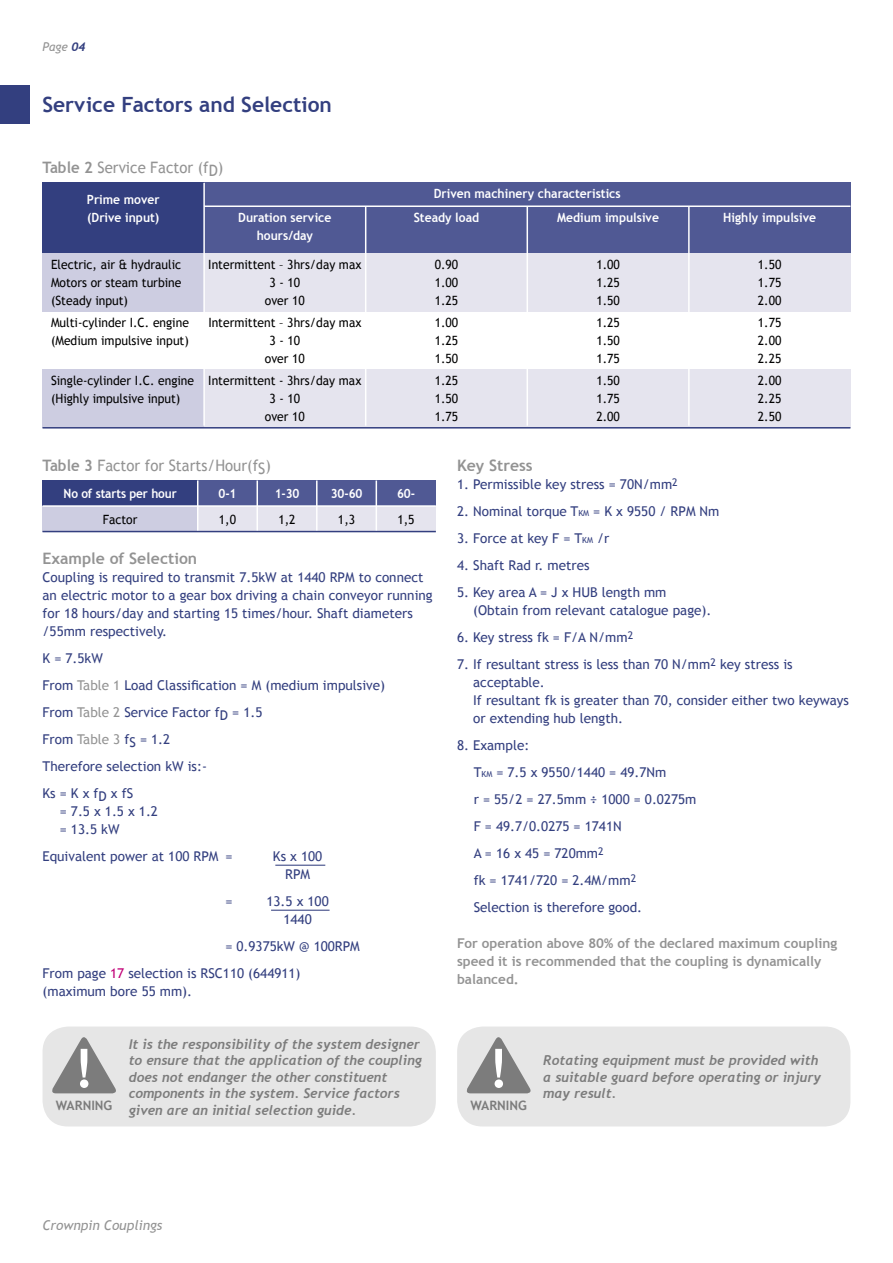
<style>
.page{position:relative;width:893px;height:1263px;background:#fff}
.page>*{position:absolute;margin:0;border:0;box-sizing:border-box;transform-origin:0 0}
.t1{font:700 53.1px "Trebuchet MS";color:#fff}
.t2{font:700 21px "Trebuchet MS";color:#333f7f}
.t3{font:15.75px "Trebuchet MS";color:#939393;scale:.95 1}
.t4{font:700 15.75px "Trebuchet MS";color:#939393}
.t5{font:13.5px/27px "Trebuchet MS";color:#333f7f}
.t6{font:italic 700 13.5px/16.5px "Trebuchet";color:#7c7c7c}
.t7{font:700 13.5px/18px "Trebuchet MS";color:#939393}
.t8{font:italic 13.5px "Trebuchet MS";color:#939393}
.t9{font:700 13.05px "Trebuchet MS";color:#7c7c7c}
.t10{font:12.75px "Trebuchet MS";color:#000;scale:.95 1}
.t11{font:700 12.75px "Trebuchet MS";color:#fff;scale:.95 1}
.t12{font:700 12.75px "Trebuchet MS";color:#fff;scale:.93 1}
.t13{font:italic 12px "Trebuchet MS";color:#939393}
.s1{font-family:"Trebuchet";font-weight:700;color:#333f7f}
.s2{font-weight:700}
.s3{color:#939393}
.s4{color:#c10077}
.s5{font-size:8.4px}
</style>
<div class="page">
<div style="left:0;top:85px;width:30px;height:38px;background:#333f7f"></div>
<hr style="left:275px;top:865px;width:50px;height:1px;background:#333f7f">
<hr style="left:271px;top:910px;width:59px;height:1px;background:#333f7f">
<div style="left:43px;top:253px;width:161px;height:58px;background:#cdcde1"></div>
<div style="left:43px;top:183px;width:161px;height:70px;background:#333f7f"></div>
<div style="left:43px;top:369px;width:161px;height:59px;background:#cdcde1"></div>
<div style="left:204px;top:253px;width:646px;height:58px;background:#e5e4ee"></div>
<div style="left:204px;top:183px;width:646px;height:70px;background:#505994"></div>
<div style="left:204px;top:369px;width:646px;height:59px;background:#e5e4ee"></div>
<hr style="left:203px;top:183px;width:2px;height:243px;background:#fff">
<hr style="left:204px;top:205px;width:646px;height:2px;background:#fff">
<hr style="left:365px;top:206px;width:1px;height:220px;background:#fff">
<hr style="left:526px;top:206px;width:2px;height:220px;background:#fff">
<hr style="left:688px;top:206px;width:2px;height:220px;background:#fff">
<hr style="left:43px;top:427px;width:807px;height:1px;background:#333f7f">
<div style="left:43px;top:506px;width:155px;height:25px;background:#cdcde1"></div>
<div style="left:198px;top:506px;width:238px;height:25px;background:#e5e4ee"></div>
<div style="left:43px;top:480px;width:155px;height:26px;background:#333f7f"></div>
<div style="left:198px;top:480px;width:238px;height:26px;background:#505994"></div>
<hr style="left:197px;top:480px;width:1px;height:51px;background:#fff">
<hr style="left:43px;top:505px;width:393px;height:2px;background:#fff">
<hr style="left:256px;top:480px;width:2px;height:51px;background:#fff">
<hr style="left:316px;top:480px;width:2px;height:51px;background:#fff">
<hr style="left:376px;top:480px;width:1px;height:51px;background:#fff">
<hr style="left:43px;top:531px;width:393px;height:1px;background:#333f7f">
<svg style="left:43px;top:1026px;width:393px;height:100px;background:#e1e1e1"></svg>
<svg style="left:457px;top:1026px;width:393px;height:100px;background:#e1e1e1"></svg>
<p class="t13" style="left:43px;top:40px;width:44px">Page <span class="s1">04</span></p>
<h2 class="t2" style="left:43px;top:92px;width:291px">Service Factors and Selection</h2>
<p class="t3" style="left:43px;top:158px;width:192px"><span class="s2">Table 2</span> Service Factor (fD)</p>
<p class="t11" style="left:87px;top:192px;width:78px">Prime mover</p>
<p class="t11" style="left:434px;top:186px;width:198px">Driven machinery characteristics</p>
<p class="t11" style="left:87px;top:210px;width:78px">(Drive input)</p>
<p class="t11" style="left:238px;top:210px;width:100px">Duration service</p>
<p class="t11" style="left:414px;top:210px;width:70px">Steady load</p>
<p class="t11" style="left:557px;top:210px;width:109px">Medium impulsive</p>
<p class="t11" style="left:723px;top:210px;width:99px">Highly impulsive</p>
<p class="t11" style="left:257px;top:228px;width:61px">hours/day</p>
<p class="t10" style="left:51px;top:257px;width:138px">Electric, air &amp; hydraulic</p>
<p class="t10" style="left:208px;top:257px;width:163px">Intermittent – 3hrs/day max</p>
<p class="t10" style="left:435px;top:257px;width:26px">0.90</p>
<p class="t10" style="left:596px;top:257px;width:26px">1.00</p>
<p class="t10" style="left:758px;top:257px;width:26px">1.50</p>
<p class="t10" style="left:51px;top:275px;width:139px">Motors or steam turbine</p>
<p class="t10" style="left:269px;top:275px;width:34px">3 - 10</p>
<p class="t10" style="left:435px;top:275px;width:26px">1.00</p>
<p class="t10" style="left:596px;top:275px;width:26px">1.25</p>
<p class="t10" style="left:758px;top:275px;width:26px">1.75</p>
<p class="t10" style="left:51px;top:293px;width:83px">(Steady input)</p>
<p class="t10" style="left:265px;top:293px;width:44px">over 10</p>
<p class="t10" style="left:435px;top:293px;width:26px">1.25</p>
<p class="t10" style="left:596px;top:293px;width:26px">1.50</p>
<p class="t10" style="left:758px;top:293px;width:26px">2.00</p>
<p class="t10" style="left:51px;top:315px;width:147px">Multi-cylinder I.C. engine</p>
<p class="t10" style="left:208px;top:315px;width:163px">Intermittent – 3hrs/day max</p>
<p class="t10" style="left:435px;top:315px;width:26px">1.00</p>
<p class="t10" style="left:596px;top:315px;width:26px">1.25</p>
<p class="t10" style="left:758px;top:315px;width:26px">1.75</p>
<p class="t10" style="left:51px;top:333px;width:147px">(Medium impulsive input)</p>
<p class="t10" style="left:269px;top:333px;width:34px">3 - 10</p>
<p class="t10" style="left:435px;top:333px;width:26px">1.25</p>
<p class="t10" style="left:596px;top:333px;width:26px">1.50</p>
<p class="t10" style="left:758px;top:333px;width:26px">2.00</p>
<p class="t10" style="left:265px;top:351px;width:44px">over 10</p>
<p class="t10" style="left:435px;top:351px;width:26px">1.50</p>
<p class="t10" style="left:596px;top:351px;width:26px">1.75</p>
<p class="t10" style="left:758px;top:351px;width:26px">2.25</p>
<p class="t10" style="left:51px;top:373px;width:328px">Single-cylinder I.C. engine Intermittent - 3hrs/day max</p>
<p class="t10" style="left:435px;top:373px;width:26px">1.25</p>
<p class="t10" style="left:596px;top:373px;width:26px">1.50</p>
<p class="t10" style="left:758px;top:373px;width:26px">2.00</p>
<p class="t10" style="left:51px;top:391px;width:138px">(Highly impulsive input)</p>
<p class="t10" style="left:269px;top:391px;width:34px">3 - 10</p>
<p class="t10" style="left:435px;top:391px;width:26px">1.50</p>
<p class="t10" style="left:596px;top:391px;width:26px">1.75</p>
<p class="t10" style="left:758px;top:391px;width:26px">2.25</p>
<p class="t10" style="left:265px;top:409px;width:44px">over 10</p>
<p class="t10" style="left:435px;top:409px;width:26px">1.75</p>
<p class="t10" style="left:596px;top:409px;width:26px">2.00</p>
<p class="t10" style="left:758px;top:409px;width:26px">2.50</p>
<p class="t3" style="left:43px;top:456px;width:242px"><span class="s2">Table 3</span> Factor for Starts/Hour(fS)</p>
<p class="t12" style="left:64px;top:486px;width:123px">No of starts per hour</p>
<p class="t12" style="left:219px;top:486px;width:21px">0-1</p>
<p class="t12" style="left:275px;top:486px;width:28px">1-30</p>
<p class="t12" style="left:331px;top:486px;width:36px">30-60</p>
<p class="t12" style="left:397px;top:486px;width:21px">60-</p>
<p class="t10" style="left:103px;top:512px;width:38px">Factor</p>
<p class="t10" style="left:219px;top:512px;width:20px">1,0</p>
<p class="t10" style="left:278px;top:512px;width:20px">1,2</p>
<p class="t10" style="left:338px;top:512px;width:20px">1,3</p>
<p class="t10" style="left:397px;top:512px;width:20px">1,5</p>
<p class="t4" style="left:43px;top:550px;width:156px">Example of Selection</p>
<p class="t5" style="left:43px;top:569px;width:392px;line-height:18px">Coupling is required to transmit 7.5kW at 1440 RPM to connect an electric motor to a gear box driving a chain conveyor running for 18 hours/day and starting 15 times/hour. Shaft diameters /55mm respectively.</p>
<p class="t5" style="left:43px;top:645px;width:344px">K = 7.5kW<br>From <span class="s3">Table 1</span> Load Classification = M (medium impulsive)<br>From <span class="s3">Table 2</span> Service Factor fD = 1.5<br>From <span class="s3">Table 3</span> fS = 1.2<br>Therefore selection kW is:-<br>Ks = K x fD x fS</p>
<p class="t5" style="left:60px;top:803px;width:100px;line-height:18px">= 7.5 x 1.5 x 1.2 = 13.5 kW</p>
<p class="t5" style="left:43px;top:843px;width:191px">Equivalent power at 100 RPM =</p>
<p class="t5" style="left:273px;top:848px;width:51px;line-height:18px;text-align:center">Ks x 100<br>RPM</p>
<p class="t5" style="left:225px;top:888px;width:9px">=</p>
<p class="t5" style="left:266px;top:893px;width:64px;line-height:18px;text-align:center">13.5 x 100<br>1440</p>
<p class="t5" style="left:43px;top:933px;width:319px;text-indent:183px">= 0.9375kW @ 100RPM<br>From page <span class="s4">17</span> selection is RSC110 (644911)</p>
<p class="t5" style="left:43px;top:978px;width:151px">(maximum bore 55 mm).</p>
<h1 class="t1" style="left:74px;top:1037px;width:21px">!</h1>
<p class="t9" style="left:56px;top:1097px;width:58px">WARNING</p>
<p class="t6" style="left:129px;top:1035px;width:295px">It is the responsibility of the system designer to ensure that the application of the coupling does not endanger the other constituent components in the system. Service factors given are an initial selection guide.</p>
<p class="t4" style="left:457px;top:456px;width:77px">Key Stress</p>
<p class="t5" style="left:457px;top:470px;width:222px">1. Permissible key stress = 70N/mm<sup>2</sup></p>
<p class="t5" style="left:457px;top:497px;width:264px">2. Nominal torque T<span class="s5">KM</span> = K x 9550 / RPM Nm</p>
<p class="t5" style="left:457px;top:524px;width:154px">3. Force at key F = T<span class="s5">KM</span> /r</p>
<p class="t5" style="left:457px;top:551px;width:134px">4. Shaft Rad r. metres</p>
<p class="t5" style="left:473px;top:583px;width:240px;line-height:18px;text-indent:-16px">5. Key area A = J x HUB length mm (Obtain from relevant catalogue page).</p>
<p class="t5" style="left:457px;top:623px;width:178px">6. Key stress fk = F/A N/mm<sup>2</sup></p>
<p class="t5" style="left:473px;top:655px;width:377px;line-height:18px;text-indent:-16px">7. If resultant stress is less than 70 N/mm<sup>2</sup> key stress is acceptable.<br>If resultant fk is greater than 70, consider either two keyways or extending hub length.</p>
<p class="t5" style="left:474px;top:731px;width:224px;text-indent:-17px">8. Example:<br>T<span class="s5">KM</span> = 7.5 x 9550/1440 = 49.7Nm<br>r = 55/2 = 27.5mm ÷ 1000 = 0.0275m<br>F = 49.7/0.0275 = 1741N<br>A = 16 x 45 = 720mm<sup>2<br></sup>fk = 1741/720 = 2.4M/mm<sup>2<br></sup>Selection is therefore good.</p>
<p class="t7" style="left:457px;top:934px;width:381px">For operation above 80% of the declared maximum coupling speed it is recommended that the coupling is dynamically balanced.</p>
<h1 class="t1" style="left:489px;top:1037px;width:21px">!</h1>
<p class="t9" style="left:470px;top:1097px;width:58px">WARNING</p>
<p class="t6" style="left:543px;top:1052px;width:279px">Rotating equipment must be provided with a suitable guard before operating or injury may result.</p>
<p class="t8" style="left:43px;top:1217px;width:121px">Crownpin Couplings</p>
</div>
